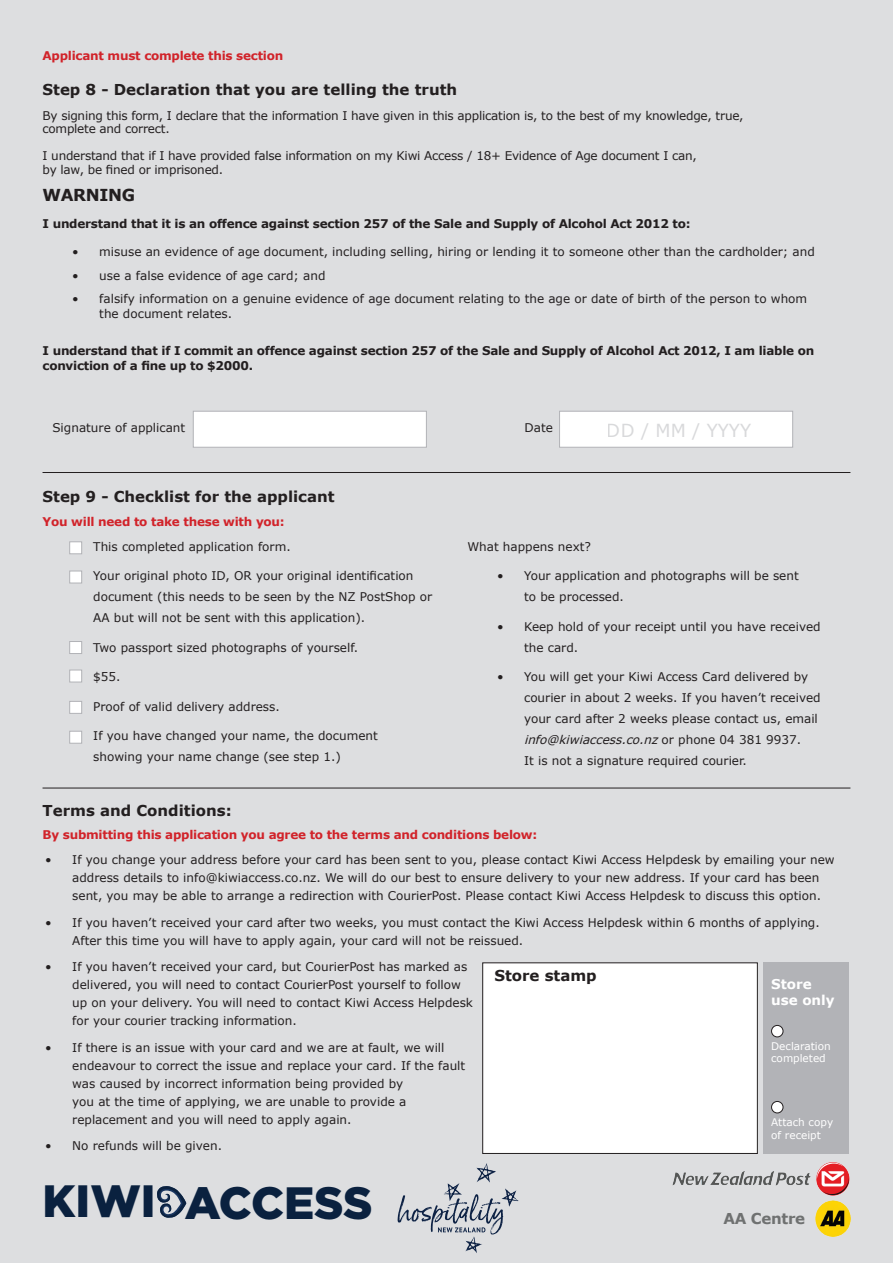
<style>
.page{position:relative;width:893px;height:1263px;background:#dddee0}
.page>*{position:absolute;margin:0;border:0;box-sizing:border-box;transform-origin:0 0}
.t1{font:900 45.3px "Gotham";color:#0a213f}
.t2{font:18px "Verdana";color:#b2b3b7}
.t3{font:700 16.5px "Verdana";letter-spacing:-.02em;color:#231f20}
.t4{font:700 15px "Verdana";color:#231f20}
.t5{font:700 15px "Verdana";letter-spacing:-.02em;color:#6f7171}
.t6{font:700 13.5px/16.2px "Verdana";color:#fff}
.t7{font:12px/18px "Verdana";color:#231f20}
.t8{font:12px/13.5px "Verdana";letter-spacing:-.02em;color:#231f20}
.t9{font:700 12px/15px "Verdana";letter-spacing:-.02em;color:#231f20}
.t10{font:700 12px "Verdana";letter-spacing:-.02em;color:#d1232a}
.t11{font:10.5px/12.6px "Verdana";color:#fff}
.s1{font-style:italic}
</style>
<div class="page">
<hr style="left:43px;top:472px;width:807px;height:1px;background:#231f20">
<hr style="left:43px;top:788px;width:807px;height:1px;background:#231f20">
<div style="left:483px;top:963px;width:274px;height:190px;background:#fff"></div>
<div style="left:482px;top:962px;width:276px;height:192px;border:1px solid #231f20"></div>
<img style="left:815px;top:1200px;width:36px;height:37px">
<img style="left:672px;top:1162px;width:178px;height:34px">
<svg style="left:157px;top:1186px;width:29px;height:32px"></svg>
<svg style="left:398px;top:1163px;width:121px;height:90px"></svg>
<div style="left:763px;top:962px;width:85px;height:192px;background:#b2b3b7"></div>
<div style="left:771px;top:1025px;width:12px;height:12px;background:#fff;border-radius:50%"></div>
<div style="left:771px;top:1025px;width:12px;height:12px;border:1px solid #231f20;border-radius:50%"></div>
<div style="left:771px;top:1101px;width:12px;height:12px;background:#fff;border-radius:50%"></div>
<div style="left:771px;top:1101px;width:12px;height:12px;border:1px solid #231f20;border-radius:50%"></div>
<div style="left:193px;top:411px;width:234px;height:37px;background:#fff;border:1px solid #b2b3b7"></div>
<div style="left:559px;top:411px;width:234px;height:37px;background:#fff;border:1px solid #b2b3b7"></div>
<div style="left:69px;top:541px;width:13px;height:13px;background:#fff;border:1px solid #b2b3b7"></div>
<div style="left:69px;top:641px;width:13px;height:13px;background:#fff;border:1px solid #b2b3b7"></div>
<div style="left:69px;top:571px;width:13px;height:12px;background:#fff;border:1px solid #b2b3b7"></div>
<div style="left:69px;top:670px;width:13px;height:12px;background:#fff;border:1px solid #b2b3b7"></div>
<div style="left:69px;top:701px;width:13px;height:13px;background:#fff;border:1px solid #b2b3b7"></div>
<div style="left:69px;top:731px;width:13px;height:13px;background:#fff;border:1px solid #b2b3b7"></div>
<p class="t10" style="left:43px;top:48px;width:242px">Applicant must complete this section</p>
<p class="t4" style="left:43px;top:80px;width:416px">Step 8 - Declaration that you are telling the truth</p>
<p class="t8" style="left:43px;top:109px;width:703px">By signing this form, I declare that the information I have given in this application is, to the best of my knowledge, true, complete and correct.</p>
<p class="t8" style="left:43px;top:149px;width:656px">I understand that if I have provided false information on my Kiwi Access / 18+ Evidence of Age document I can, by law, be fined or imprisoned.</p>
<h3 class="t3" style="left:43px;top:184px;width:94px">WARNING</h3>
<p class="t9" style="left:43px;top:216px;width:649px">I understand that it is an offence against section 257 of the Sale and Supply of Alcohol Act 2012 to:</p>
<p class="t7" style="left:72px;top:243px;width:744px">• misuse an evidence of age document, including selling, hiring or lending it to someone other than the cardholder; and</p>
<p class="t7" style="left:72px;top:266px;width:255px">• use a false evidence of age card; and</p>
<p class="t7" style="left:99px;top:291px;width:709px;line-height:15px;text-indent:-27px">• falsify information on a genuine evidence of age document relating to the age or date of birth of the person to whom the document relates.</p>
<p class="t9" style="left:43px;top:343px;width:773px">I understand that if I commit an offence against section 257 of the Sale and Supply of Alcohol Act 2012, I am liable on conviction of a fine up to $2000.</p>
<p class="t7" style="left:52px;top:419px;width:134px">Signature of applicant</p>
<p class="t7" style="left:524px;top:419px;width:30px">Date</p>
<p class="t4" style="left:43px;top:487px;width:294px">Step 9 - Checklist for the applicant</p>
<p class="t10" style="left:43px;top:514px;width:244px">You will need to take these with you:</p>
<h2 class="t2" style="left:607px;top:419px;width:146px">DD / MM / YYYY</h2>
<p class="t7" style="left:93px;top:537px;width:199px">This completed application form.</p>
<p class="t7" style="left:93px;top:565px;width:341px;line-height:21px">Your original photo ID, OR your original identification document (this needs to be seen by the NZ PostShop or<br>AA but will not be sent with this application).</p>
<p class="t7" style="left:93px;top:638px;width:266px">Two passport sized photographs of yourself.</p>
<p class="t7" style="left:93px;top:668px;width:29px">$55.</p>
<p class="t7" style="left:93px;top:697px;width:188px">Proof of valid delivery address.</p>
<p class="t7" style="left:93px;top:725px;width:286px;line-height:21px">If you have changed your name, the document showing your name change (see step 1.)</p>
<p class="t4" style="left:43px;top:801px;width:191px">Terms and Conditions:</p>
<p class="t7" style="left:467px;top:537px;width:125px">What happens next?</p>
<p class="t7" style="left:524px;top:565px;width:276px;line-height:21px;text-indent:-27px">• Your application and photographs will be sent to be processed.</p>
<p class="t7" style="left:524px;top:616px;width:298px;line-height:21px;text-indent:-27px">• Keep hold of your receipt until you have received the card.</p>
<p class="t7" style="left:524px;top:666px;width:298px;line-height:21px;text-indent:-27px">• You will get your Kiwi Access Card delivered by courier in about 2 weeks. If you haven’t received your card after 2 weeks please contact us, email <span class="s1">info@kiwiaccess.co.nz</span>o r p h o n e 0 4 3 8 1 9 9 3 7 .<br>It is not a signature required courier.</p>
<p class="t10" style="left:43px;top:826px;width:496px">By submitting this application you agree to the terms and conditions below:</p>
<p class="t7" style="left:72px;top:851px;width:764px;text-indent:-27px">• If you change your address before your card has been sent to you, please contact Kiwi Access Helpdesk by emailing your new address details to info@kiwiaccess.co.nz. We will do our best to ensure delivery to your new address. If your card has been sent, you may be able to arrange a redirection with CourierPost. Please contact Kiwi Access Helpdesk to discuss this option.</p>
<p class="t7" style="left:72px;top:913px;width:749px;text-indent:-27px">• If you haven’t received your card after two weeks, you must contact the Kiwi Access Helpdesk within 6 months of applying.<br>After this time you will have to apply again, your card will not be reissued.</p>
<p class="t7" style="left:72px;top:958px;width:402px;text-indent:-27px">• If you haven’t received your card, but CourierPost has marked as delivered, you will need to contact CourierPost yourself to follow up on your delivery. You will need to contact Kiwi Access Helpdesk for your courier tracking information.</p>
<p class="t7" style="left:72px;top:1038px;width:394px;text-indent:-27px">• If there is an issue with your card and we are at fault, we will endeavour to correct the issue and replace your card. If the fault was caused by incorrect information being provided by<br>you at the time of applying, we are unable to provide a replacement and you will need to apply again.</p>
<p class="t7" style="left:45px;top:1137px;width:178px">• No refunds will be given.</p>
<p class="t4" style="left:494px;top:966px;width:104px">Store stamp</p>
<p class="t6" style="left:771px;top:976px;width:65px">Store use only</p>
<p class="t11" style="left:771px;top:1040px;width:61px">Declaration completed</p>
<p class="t11" style="left:771px;top:1116px;width:64px">Attach copy of receipt</p>
<h1 class="t1" style="left:43px;top:1176px;width:332px">KIWI ACCESS</h1>
<p class="t5" style="left:723px;top:1209px;width:83px">AA Centre</p>
</div>
